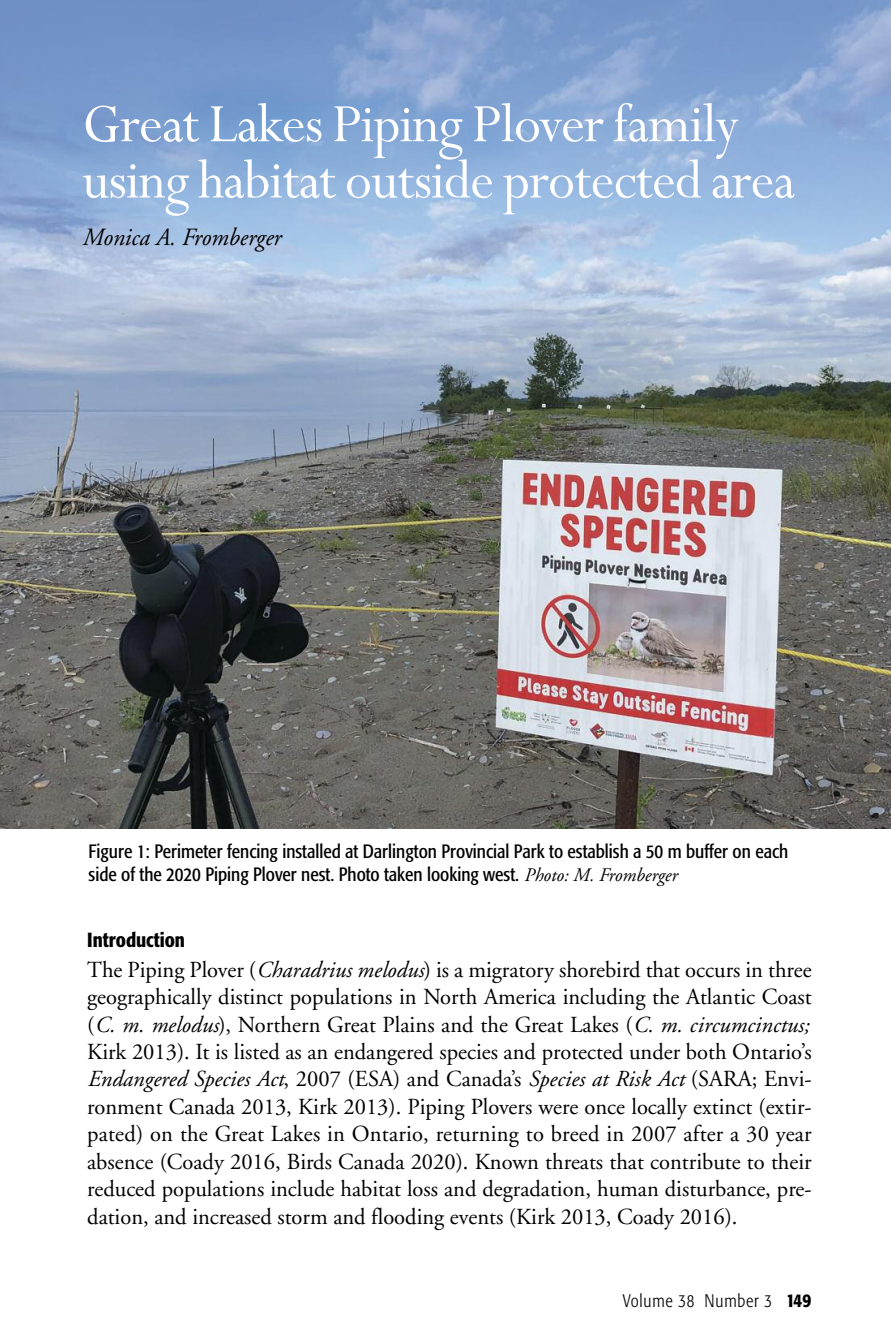
<style>
.page{position:relative;width:891px;height:1337px;background:#fff}
.page>*{position:absolute;margin:0;border:0;box-sizing:border-box;transform-origin:0 0}
.t1{font:60.75px/56.2px "Perpetua";letter-spacing:-.015em;color:#fff}
.t2{font:italic 24.75px "Adobe Garamond";color:#000;scale:.96 1}
.t3{font:22.95px/27.4px "Adobe Garamond";color:#000;text-align:justify}
.t4{font:500 condensed 20.25px "Formata";color:#000}
.t5{font:condensed 19.12px/23.6px "Formata";color:#000}
.t6{font:300 condensed 18px "Formata";letter-spacing:.045em;color:#000}
.s1{font-family:"Adobe Garamond";font-style:italic;font-stretch:normal}
.s2{font-style:italic}
.s3{font-weight:500;font-size:19.12px}
</style>
<div class="page">
<img style="left:1px;top:0;width:890px;height:828px">
<h1 class="t1" style="left:82px;top:92px;width:714px">Great Lakes Piping Plover family using habitat outside protected area</h1>
<p class="t2" style="left:82px;top:227px;width:208px">Monica A. Fromberger</p>
<p class="t5" style="left:89px;top:840px;width:701px">Figure 1: Perimeter fencing installed at Darlington Provincial Park to establish a 50 m buffer on each side of the 2020 Piping Plover nest. Photo taken looking west. <span class="s1">Photo: M. Fromberger</span></p>
<p class="t4" style="left:87px;top:931px;width:99px">Introduction</p>
<p class="t3" style="left:87px;top:957px;width:726px">The Piping Plover (<span class="s2">Charadrius melodus</span>) is a migratory shorebird that occurs in three geographically distinct populations in North America including the Atlantic Coast (<span class="s2">C. m. melodus</span>), Northern Great Plains and the Great Lakes (<span class="s2">C. m. circumcinctus; </span>Kirk 2013). It is listed as an endangered species and protected under both Ontario’s <span class="s2">Endangered Species Act</span>, 2007 (ESA) and Canada’s <span class="s2">Species at Risk Act</span> (SARA; Envi&shy;ronment Canada 2013, Kirk 2013). Piping Plovers were once locally extinct (extir&shy;pated) on the Great Lakes in Ontario, returning to breed in 2007 after a 30 year absence (Coady 2016, Birds Canada 2020). Known threats that contribute to their reduced populations include habitat loss and degradation, human disturbance, pre&shy;dation, and increased storm and flooding events (Kirk 2013, Coady 2016).</p>
<p class="t6" style="left:623px;top:1293px;width:190px">Volume 38 Number 3 <span class="s3">149</span></p>
</div>
